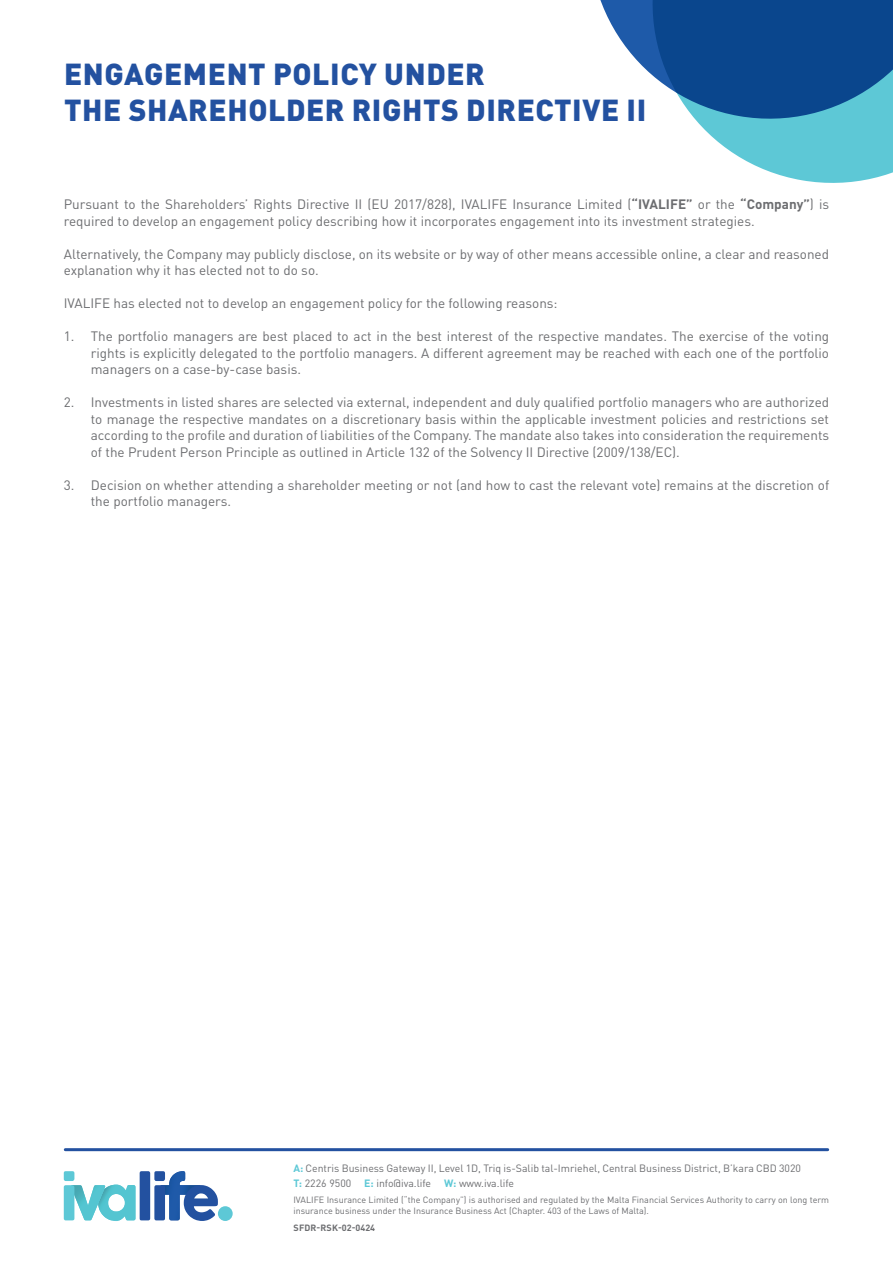
<style>
.page{position:relative;width:893px;height:1263px;background:#fff}
.page>*{position:absolute;margin:0;border:0;box-sizing:border-box;transform-origin:0 0}
.t1{font:900 30px/36px "DIN Pro";letter-spacing:.02em;color:#2351a0}
.t2{font:13.5px/16.5px "DIN Pro";color:#6c6d70}
.t3{font:10.5px/15px "DIN Pro";color:#6c6d70}
.t4{font:9px/10.5px "DIN Pro";color:#6c6d70}
.t5{font:700 9px "DIN Pro";letter-spacing:.02em;color:#6c6d70}
.s1{font-weight:700}
.s2{font-weight:700;color:#5dc8d6}
</style>
<div class="page">
<hr style="left:65px;top:1148px;width:763px;height:3px;background:#2351a0">
<div style="left:218px;top:1206px;width:15px;height:15px;background:#5dc8d6;border-radius:50%"></div>
<svg style="left:64px;top:1171px;width:154px;height:50px"></svg>
<svg style="left:708px;top:133px;width:185px;height:50px;fill:#5dc8d6"></svg>
<svg style="left:600px;top:0;width:293px;height:133px"></svg>
<h1 class="t1" style="left:64px;top:52px;width:584px">ENGAGEMENT POLICY UNDER<br>THE SHAREHOLDER RIGHTS DIRECTIVE II</h1>
<p class="t2" style="left:64px;top:196px;width:767px">Pursuant to the Shareholders’ Rights Directive II (EU 2017/828), IVALIFE Insurance Limited (<span class="s1">“IVALIFE”</span> or the <span class="s1">“Company”</span>) is required to develop an engagement policy describing how it incorporates engagement into its investment strategies.</p>
<p class="t2" style="left:64px;top:245px;width:767px">Alternatively, the Company may publicly disclose, on its website or by way of other means accessible online, a clear and reasoned explanation why it has elected not to do so.</p>
<p class="t2" style="left:64px;top:295px;width:495px">IVALIFE has elected not to develop an engagement policy for the following reasons:</p>
<p class="t2" style="left:91px;top:328px;width:740px;text-align:justify;text-indent:-27px">1. The portfolio managers are best placed to act in the best interest of the respective mandates. The exercise of the voting rights is explicitly delegated to the portfolio managers. A different agreement may be reached with each one of the portfolio managers on a case-by-case basis.</p>
<p class="t2" style="left:91px;top:394px;width:740px;text-align:justify;text-indent:-27px">2. Investments in listed shares are selected via external, independent and duly qualified portfolio managers who are authorized to manage the respective mandates on a discretionary basis within the applicable investment policies and restrictions set according to the profile and duration of liabilities of the Company. The mandate also takes into consideration the requirements of the Prudent Person Principle as outlined in Article 132 of the Solvency II Directive (2009/138/EC).</p>
<p class="t2" style="left:91px;top:476px;width:740px;text-indent:-27px">3. Decision on whether attending a shareholder meeting or not (and how to cast the relevant vote) remains at the discretion of the portfolio managers.</p>
<p class="t3" style="left:293px;top:1160px;width:509px"><span class="s2">A:</span> Centris Business Gateway II, Level 1D, Triq is-Salib tal-Imriehel, Central Business District, B’kara CBD 3020<br><span class="s2">T:</span> 2226 9500 <span class="s2">E:</span> info@iva.life <span class="s2">W:</span> www.iva.life</p>
<p class="t4" style="left:293px;top:1194px;width:537px">IVALIFE Insurance Limited (“the Company”) is authorised and regulated by the Malta Financial Services Authority to carry on long term insurance business under the Insurance Business Act (Chapter. 403 of the Laws of Malta).</p>
<p class="t5" style="left:293px;top:1220px;width:83px">SFDR-RSK-02-0424</p>
</div>
